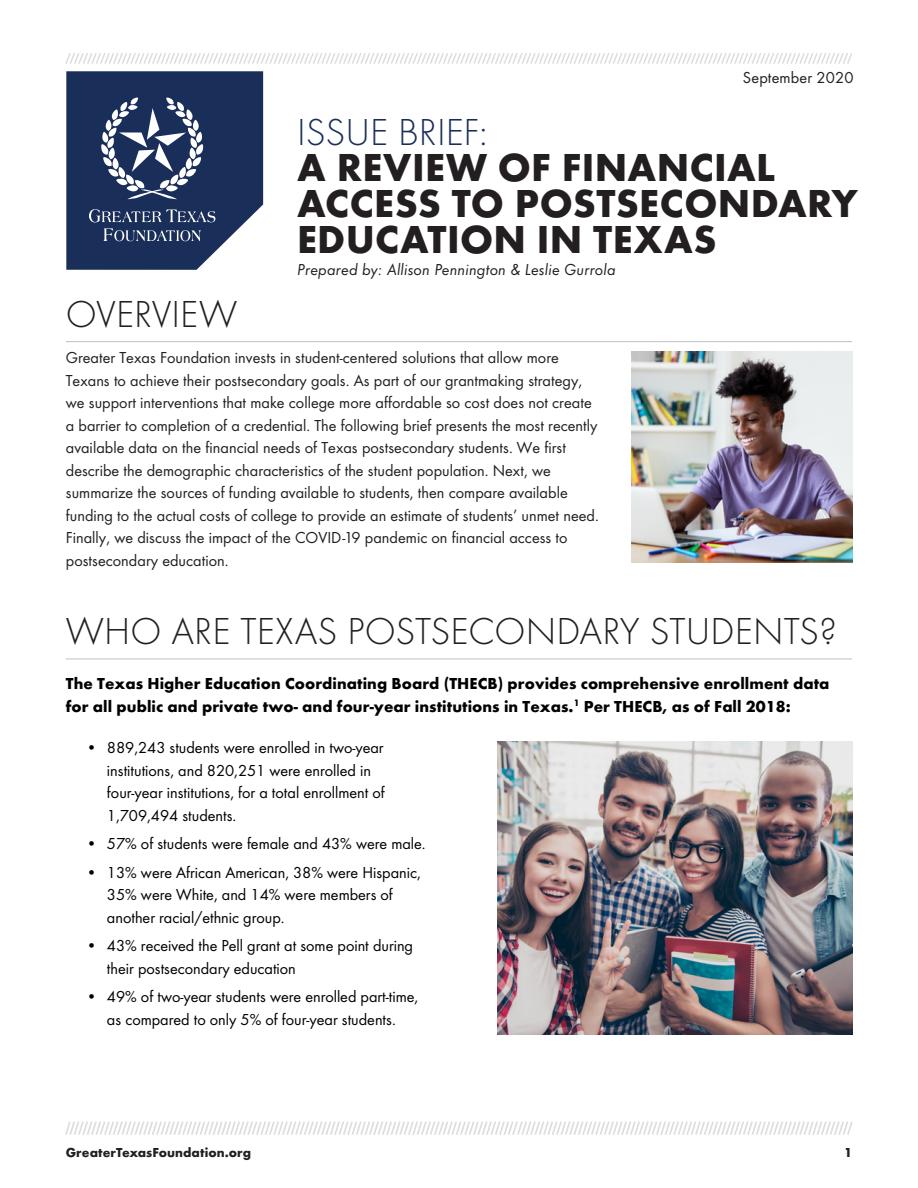
<style>
.page{position:relative;width:918px;height:1188px;background:#fff}
.page>*{position:absolute;margin:0;border:0;box-sizing:border-box;transform-origin:0 0}
.t1{font:700 40.5px/36px "Futura";letter-spacing:.01em;color:#231f20}
.t2{font:300 39px "Futura";color:#231f20}
.t3{font:300 39px "Futura";color:#1a2e5a}
.t4{font:16.5px/22.5px "Futura Boo";letter-spacing:.005em;color:#231f20}
.t5{font:16.5px/22.5px "Futura Boo";color:#000}
.t6{font:700 16.5px/22.5px "Futura";letter-spacing:.005em;color:#000}
.t7{font:16.5px "Futura Boo Obl";letter-spacing:.01em;color:#231f20}
.t8{font:700 13.5px "Futura";color:#231f20}
</style>
<div class="page">
<svg style="left:65px;top:53px;width:787px;height:217px"></svg>
<svg style="left:65px;top:1121px;width:788px;height:14px"></svg>
<hr style="left:66px;top:659px;width:786px;height:1px;background:#c1c0c0">
<hr style="left:66px;top:341px;width:786px;height:1px;background:#c1c0c0">
<img style="left:632px;top:351px;width:220px;height:212px">
<img style="left:498px;top:741px;width:354px;height:294px">
<p class="t4" style="left:743px;top:66px;width:112px">September 2020</p>
<h2 class="t3" style="left:297px;top:107px;width:192px">ISSUE BRIEF:</h2>
<h1 class="t1" style="left:297px;top:147px;width:562px">A REVIEW OF FINANCIAL<br>ACCESS TO POSTSECONDARY<br>EDUCATION IN TEXAS</h1>
<p class="t7" style="left:297px;top:258px;width:320px">Prepared by: Allison Pennington &amp; Leslie Gurrola</p>
<h2 class="t2" style="left:66px;top:289px;width:173px">OVERVIEW</h2>
<p class="t4" style="left:66px;top:345px;width:535px">Greater Texas Foundation invests in student-centered solutions that allow more Texans to achieve their postsecondary goals. As part of our grantmaking strategy, we support interventions that make college more affordable so cost does not create a barrier to completion of a credential. The following brief presents the most recently available data on the financial needs of Texas postsecondary students. We first describe the demographic characteristics of the student population. Next, we summarize the sources of funding available to students, then compare available funding to the actual costs of college to provide an estimate of students’ unmet need.<br>Finally, we discuss the impact of the COVID-19 pandemic on financial access to postsecondary education.</p>
<h2 class="t2" style="left:66px;top:607px;width:773px">WHO ARE TEXAS POSTSECONDARY STUDENTS?</h2>
<p class="t6" style="left:66px;top:672px;width:765px">The Texas Higher Education Coordinating Board (THECB) provides comprehensive enrollment data for all public and private two- and four-year institutions in Texas.<sup>1</sup> Per THECB, as of Fall 2018:</p>
<p class="t5" style="left:107px;top:736px;width:279px;text-indent:-21px">• 889,243 students were enrolled in two-year institutions, and 820,251 were enrolled in four-year institutions, for a total enrollment of 1,709,494 students.</p>
<p class="t5" style="left:86px;top:832px;width:341px">• 57% of students were female and 43% were male.</p>
<p class="t5" style="left:107px;top:860px;width:315px;text-indent:-21px">• 13% were African American, 38% were Hispanic,<br>35% were White, and 14% were members of another racial/ethnic group.</p>
<p class="t5" style="left:107px;top:934px;width:308px;text-indent:-21px">• 43% received the Pell grant at some point during their postsecondary education</p>
<p class="t5" style="left:86px;top:985px;width:334px;text-align:center">• 49% of two-year students were enrolled part-time, as compared to only 5% of four-year students.</p>
<p class="t8" style="left:66px;top:1142px;width:187px">GreaterTexasFoundation.org</p>
<p class="t8" style="left:844px;top:1142px;width:10px">1</p>
</div>
